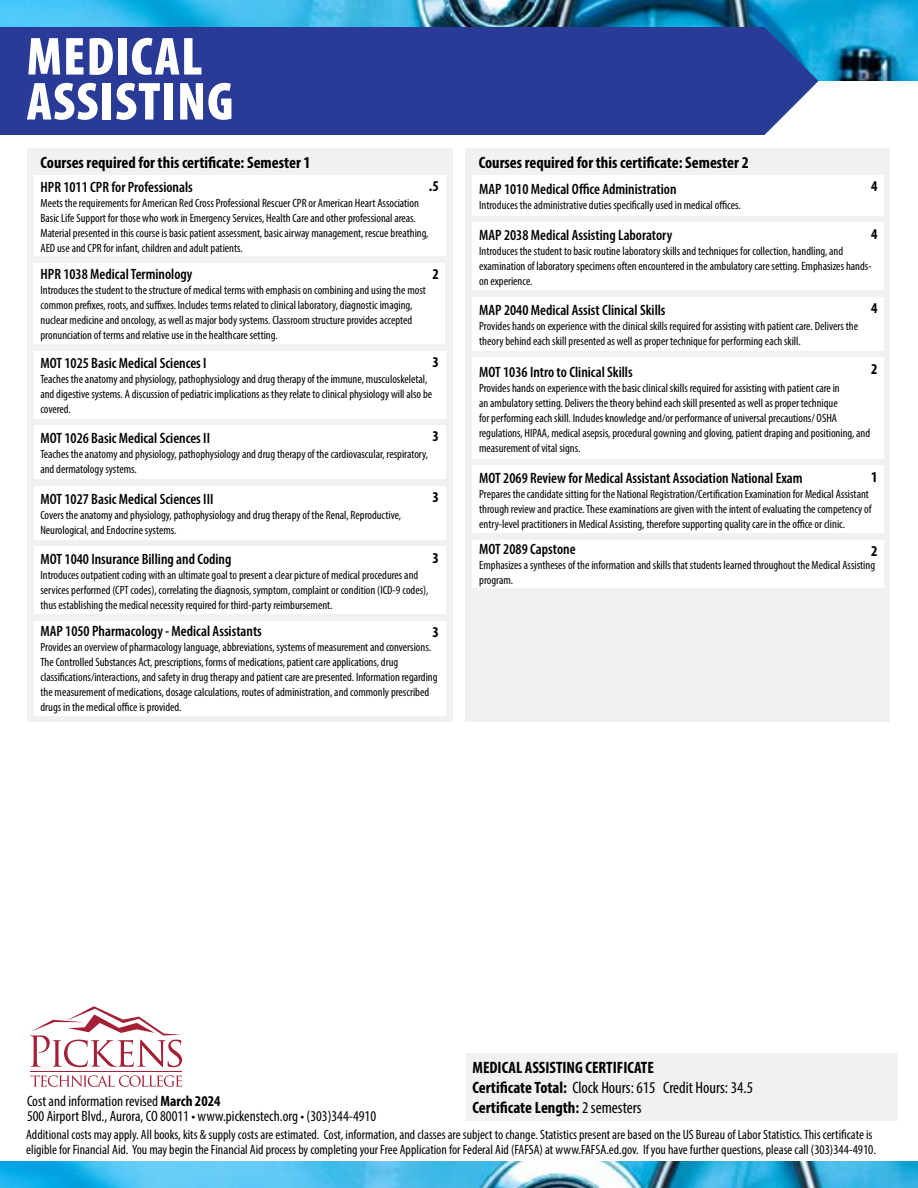
<style>
.page{position:relative;width:918px;height:1188px;background:#fff}
.page>*{position:absolute;margin:0;border:0;box-sizing:border-box;transform-origin:0 0}
.t1{font:900 condensed 54px "Myriad Pro";letter-spacing:.02em;color:#fff}
.t2{font:700 condensed 16.5px "Myriad Pro";color:#000}
.t3{font:condensed 16.5px "Myriad Pro";color:#000}
.t4{font:600 condensed 15px "Myriad Pro";color:#000}
.t5{font:condensed 15px "Myriad Pro";color:#000}
.t6{font:700 condensed 15px "Myriad Pro";color:#000}
.t7{font:condensed 13.5px/15px "Myriad Pro";color:#000}
.t8{font:condensed 12px/15px "Myriad Pro";color:#000}
.s1{font-weight:700}
.s2{font-weight:400}
</style>
<div class="page">
<div style="left:27px;top:148px;width:425px;height:574px;background:#f2f0f0"></div>
<div style="left:466px;top:1053px;width:432px;height:67px;background:#f2f0f0"></div>
<img style="left:0;top:0;width:918px;height:81px">
<div style="left:105px;top:27px;width:713px;height:108px;background:#293b97"></div>
<div style="left:0;top:27px;width:105px;height:108px;background:#293b97"></div>
<img style="left:0;top:1161px;width:918px;height:27px">
<hr style="left:30px;top:1072px;width:152px;height:1px;background:#a32036">
<svg style="left:30px;top:1006px;width:152px;height:61px"></svg>
<svg style="left:31px;top:1075px;width:151px;height:12px"></svg>
<div style="left:466px;top:148px;width:424px;height:574px;background:#f2f0f0"></div>
<div style="left:34px;top:176px;width:412px;height:80px;background:#fff"></div>
<div style="left:34px;top:621px;width:412px;height:95px;background:#fff"></div>
<div style="left:472px;top:176px;width:412px;height:40px;background:#fff"></div>
<div style="left:472px;top:297px;width:412px;height:54px;background:#fff"></div>
<div style="left:472px;top:540px;width:412px;height:47px;background:#fff"></div>
<div style="left:472px;top:223px;width:412px;height:67px;background:#fff"></div>
<div style="left:34px;top:547px;width:412px;height:67px;background:#fff"></div>
<div style="left:472px;top:466px;width:412px;height:67px;background:#fff"></div>
<div style="left:34px;top:263px;width:411px;height:81px;background:#fff"></div>
<div style="left:34px;top:351px;width:412px;height:67px;background:#fff"></div>
<div style="left:34px;top:425px;width:412px;height:54px;background:#fff"></div>
<div style="left:34px;top:486px;width:412px;height:54px;background:#fff"></div>
<div style="left:472px;top:358px;width:412px;height:101px;background:#fff"></div>
<p class="t1" style="left:27px;top:22px;width:177px">MEDICAL</p>
<p class="t1" style="left:27px;top:67px;width:208px">ASSISTING</p>
<p class="t2" style="left:40px;top:152px;width:272px">Courses required for this certificate: Semester 1</p>
<p class="t2" style="left:479px;top:152px;width:272px">Courses required for this certificate: Semester 2</p>
<p class="t4" style="left:40px;top:177px;width:154px">HPR 1011 CPR for Professionals</p>
<p class="t8" style="left:40px;top:195px;width:390px">Meets the requirements for American Red Cross Professional Rescuer CPR or American Heart Association Basic Life Support for those who work in Emergency Services, Health Care and other professional areas.<br>Material presented in this course is basic patient assessment, basic airway management, rescue breathing, AED use and CPR for infant, children and adult patients.</p>
<p class="t4" style="left:41px;top:265px;width:153px">HPR 1038 Medical Terminology</p>
<p class="t8" style="left:41px;top:283px;width:387px">Introduces the student to the structure of medical terms with emphasis on combining and using the most common prefixes, roots, and suffixes. Includes terms related to clinical laboratory, diagnostic imaging, nuclear medicine and oncology, as well as major body systems. Classroom structure provides accepted pronunciation of terms and relative use in the healthcare setting.</p>
<p class="t4" style="left:40px;top:354px;width:168px">MOT 1025 Basic Medical Sciences I</p>
<p class="t8" style="left:40px;top:371px;width:393px">Teaches the anatomy and physiology, pathophysiology and drug therapy of the immune, musculoskeletal, and digestive systems. A discussion of pediatric implications as they relate to clinical physiology will also be covered.</p>
<p class="t4" style="left:40px;top:429px;width:171px">MOT 1026 Basic Medical Sciences II</p>
<p class="t8" style="left:40px;top:446px;width:389px">Teaches the anatomy and physiology, pathophysiology and drug therapy of the cardiovascular, respiratory, and dermatology systems.</p>
<p class="t4" style="left:40px;top:489px;width:175px">MOT 1027 Basic Medical Sciences III</p>
<p class="t8" style="left:40px;top:507px;width:362px">Covers the anatomy and physiology, pathophysiology and drug therapy of the Renal, Reproductive,<br>Neurological, and Endocrine systems.</p>
<p class="t6" style="left:429px;top:177px;width:11px">.5</p>
<p class="t6" style="left:871px;top:177px;width:8px">4</p>
<p class="t6" style="left:871px;top:224px;width:8px">4</p>
<p class="t4" style="left:479px;top:180px;width:199px">MAP 1010 Medical Office Administration</p>
<p class="t8" style="left:479px;top:197px;width:263px">Introduces the administrative duties specifically used in medical offices.</p>
<p class="t4" style="left:479px;top:225px;width:195px">MAP 2038 Medical Assisting Laboratory</p>
<p class="t8" style="left:479px;top:243px;width:394px">Introduces the student to basic routine laboratory skills and techniques for collection, handling, and examination of laboratory specimens often encountered in the ambulatory care setting. Emphasizes hands&shy;on experience.</p>
<p class="t4" style="left:479px;top:300px;width:188px">MAP 2040 Medical Assist Clinical Skills</p>
<p class="t8" style="left:479px;top:318px;width:380px">Provides hands on experience with the clinical skills required for assisting with patient care. Delivers the theory behind each skill presented as well as proper technique for performing each skill.</p>
<p class="t6" style="left:432px;top:265px;width:8px">2</p>
<p class="t6" style="left:871px;top:298px;width:8px">4</p>
<p class="t6" style="left:432px;top:352px;width:8px">3</p>
<p class="t6" style="left:871px;top:359px;width:8px">2</p>
<p class="t4" style="left:479px;top:362px;width:155px">MOT 1036 Intro to Clinical Skills</p>
<p class="t8" style="left:479px;top:380px;width:393px">Provides hands on experience with the basic clinical skills required for assisting with patient care in<br>an ambulatory setting. Delivers the theory behind each skill presented as well as proper technique<br>for performing each skill. Includes knowledge and/or performance of universal precautions/ OSHA regulations, HIPAA, medical asepsis, procedural gowning and gloving, patient draping and positioning, and measurement of vital signs.</p>
<p class="t6" style="left:432px;top:427px;width:8px">3</p>
<p class="t6" style="left:871px;top:467px;width:8px">1</p>
<p class="t4" style="left:479px;top:468px;width:325px">MOT 2069 Review for Medical Assistant Association National Exam</p>
<p class="t8" style="left:479px;top:486px;width:394px">Prepares the candidate sitting for the National Registration/Certification Examination for Medical Assistant through review and practice. These examinations are given with the intent of evaluating the competency of entry-level practitioners in Medical Assisting, therefore supporting quality care in the office or clinic.</p>
<p class="t4" style="left:479px;top:540px;width:98px">MOT 2089 Capstone</p>
<p class="t8" style="left:479px;top:558px;width:397px">Emphasizes a syntheses of the information and skills that students learned throughout the Medical Assisting program.</p>
<p class="t6" style="left:432px;top:487px;width:8px">3</p>
<p class="t6" style="left:871px;top:541px;width:8px">2</p>
<p class="t6" style="left:432px;top:548px;width:8px">3</p>
<p class="t4" style="left:40px;top:549px;width:193px">MOT 1040 Insurance Billing and Coding</p>
<p class="t8" style="left:40px;top:567px;width:390px">Introduces outpatient coding with an ultimate goal to present a clear picture of medical procedures and services performed (CPT codes), correlating the diagnosis, symptom, complaint or condition (ICD-9 codes), thus establishing the medical necessity required for third-party reimbursement.</p>
<p class="t4" style="left:40px;top:622px;width:223px">MAP 1050 Pharmacology - Medical Assistants</p>
<p class="t8" style="left:40px;top:640px;width:399px">Provides an overview of pharmacology language, abbreviations, systems of measurement and conversions.<br>The Controlled Substances Act, prescriptions, forms of medications, patient care applications, drug classifications/interactions, and safety in drug therapy and patient care are presented. Information regarding the measurement of medications, dosage calculations, routes of administration, and commonly prescribed drugs in the medical office is provided.</p>
<p class="t6" style="left:432px;top:622px;width:8px">3</p>
<p class="t5" style="left:27px;top:1092px;width:195px">Cost and information revised <span class="s1">March 2024</span></p>
<p class="t5" style="left:27px;top:1107px;width:351px">500 Airport Blvd., Aurora, CO 80011 • www.pickenstech.org • (303)344-4910</p>
<p class="t2" style="left:472px;top:1057px;width:183px">MEDICAL ASSISTING CERTIFICATE</p>
<p class="t3" style="left:472px;top:1078px;width:282px"><span class="s1">Certificate Total:</span> Clock Hours: 615 Credit Hours: 34.5</p>
<p class="t2" style="left:472px;top:1097px;width:171px">Certificate Length: <span class="s2">2 semesters</span></p>
<p class="t7" style="left:26px;top:1127px;width:851px">Additional costs may apply. All books, kits &amp; supply costs are estimated. Cost, information, and classes are subject to change. Statistics present are based on the US Bureau of Labor Statistics. This certificate is eligible for Financial Aid. You may begin the Financial Aid process by completing your Free Application for Federal Aid (FAFSA) at www.FAFSA.ed.gov. If you have further questions, please call (303)344-4910.</p>
</div>
